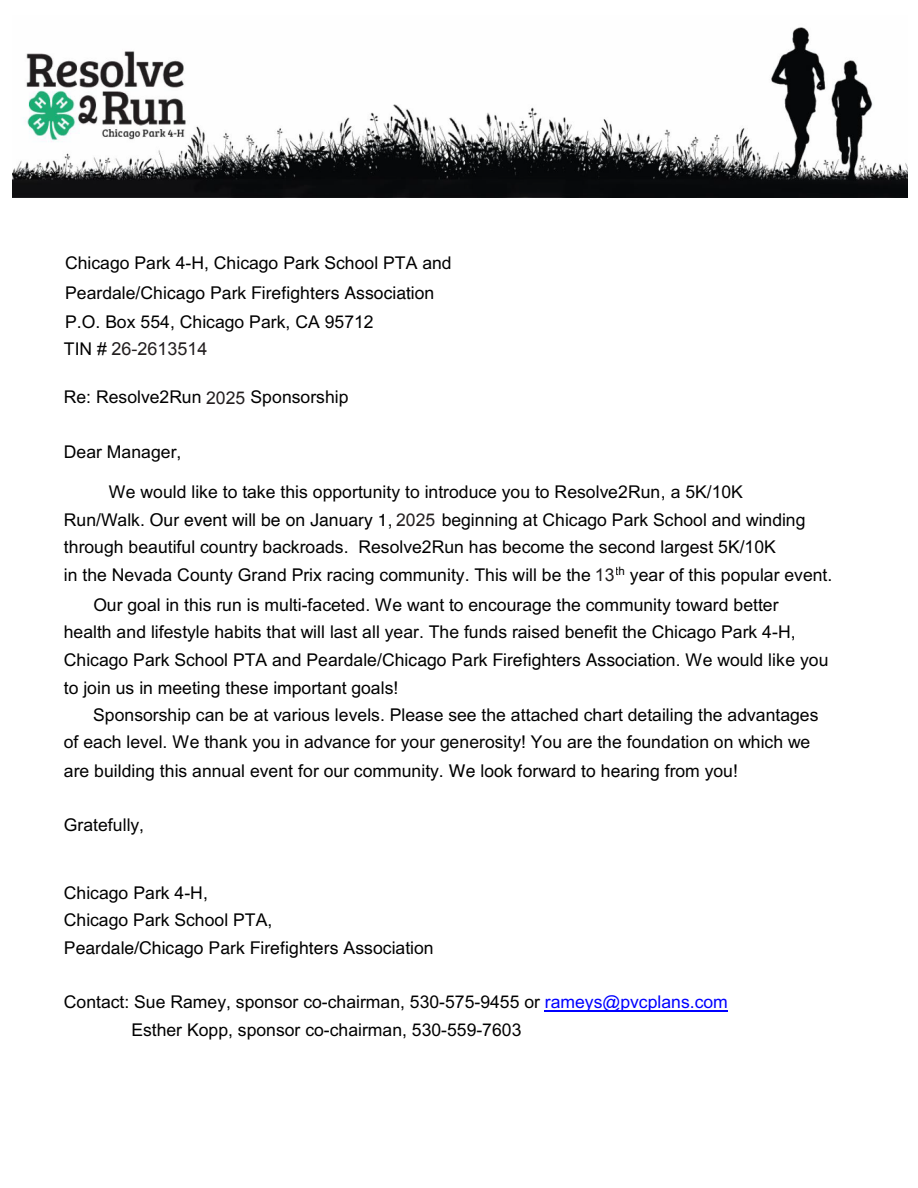
<style>
.page{position:relative;width:918px;height:1188px;background:#fff}
.page>*{position:absolute;margin:0;border:0;box-sizing:border-box;transform-origin:0 0}
.t1{font:18px "Arial";color:#231f20}
.t2{font:17.55px/27.5px "Arial";color:#000}
.t3{font:17.55px "Arial";color:#231f20}
.s1{font-family:"Helvetica"}
.s2{color:#231f20}
.s3{color:#00f}
</style>
<div class="page">
<img style="left:12px;top:27px;width:896px;height:171px">
<hr style="left:545px;top:1010px;width:183px;height:2px;background:#00f">
<p class="t2" style="left:65px;top:248px;width:388px;line-height:29.7px">Chicago Park 4-H, Chicago Park School PTA and<br>Peardale/Chi<span class="s1">cago Park Firefighters Association<br></span>P.O. Box 554, Chicago Park, CA 95712</p>
<p class="t2" style="left:64px;top:335px;width:143px">TIN # 94-3067788</p>
<p class="t2" style="left:64px;top:383px;width:183px">Re: Resolve2Run <span class="s2">2025</span></p>
<p class="t1" style="left:111px;top:337px;width:98px">26-2613514</p>
<p class="t2" style="left:236px;top:383px;width:114px">4 Sponsorship</p>
<p class="t2" style="left:64px;top:438px;width:119px">Dear Manager,</p>
<p class="t2" style="left:64px;top:478px;width:681px;line-height:28.2px;text-indent:45px">We would like to take this opportunity to introduce you to Resolve2Run, a 5K/10K<br>Run/Walk. <span class="s1">Our event will be on January 1,</span> <span class="s2">2025</span></p>
<p class="t2" style="left:64px;top:506px;width:770px;text-indent:363px">4 beginning at Chicago Park School and winding through beautiful country backroads. Resolve2Run has become the second largest 5K/10K<br>in the Nevada County Grand Prix racing community. This will be the 2<sup>th</sup> year of this popular event.</p>
<p class="t2" style="left:93px;top:591px;width:687px">Our goal in this run is multi-faceted. We want to encourage the community toward better</p>
<p class="t2" style="left:64px;top:618px;width:733px">health and lifestyle habits that will last all year. The funds raised benefit the Chicago Park 4-H,</p>
<p class="t2" style="left:64px;top:646px;width:766px">Chicago Park School PTA and Peardale/Chi<span class="s1">cago Park Firefighters Association.</span> We would like you</p>
<p class="t2" style="left:64px;top:674px;width:336px">to join us in meeting these important goals!</p>
<p class="t2" style="left:93px;top:701px;width:727px">Sponsorship can be at various levels. Please see the attached chart detailing the advantages</p>
<p class="t2" style="left:64px;top:728px;width:748px">of each level. We thank you in advance for your generosity! You are the foundation on which we</p>
<p class="t2" style="left:64px;top:757px;width:676px">are building this annual event for our community. <span class="s1">We look forward to hearing</span> from you!</p>
<p class="t2" style="left:64px;top:811px;width:82px">Gratefully,</p>
<p class="t3" style="left:595px;top:563px;width:21px">13</p>
<p class="t2" style="left:64px;top:879px;width:371px">Chicago Park 4-H,<br>Chicago Park School PTA,<br><span class="s1">Peardale/Chicago Park Firefighters</span> Association</p>
<p class="t2" style="left:131px;top:988px;width:598px;text-indent:-67px">Contact: Sue Ramey, sponsor co-chairman, 530-575-9455 or <span class="s3">rameys@pvcplans.com<br></span>Esther Kopp, sponsor co-chairman, 530-559-7603</p>
</div>
